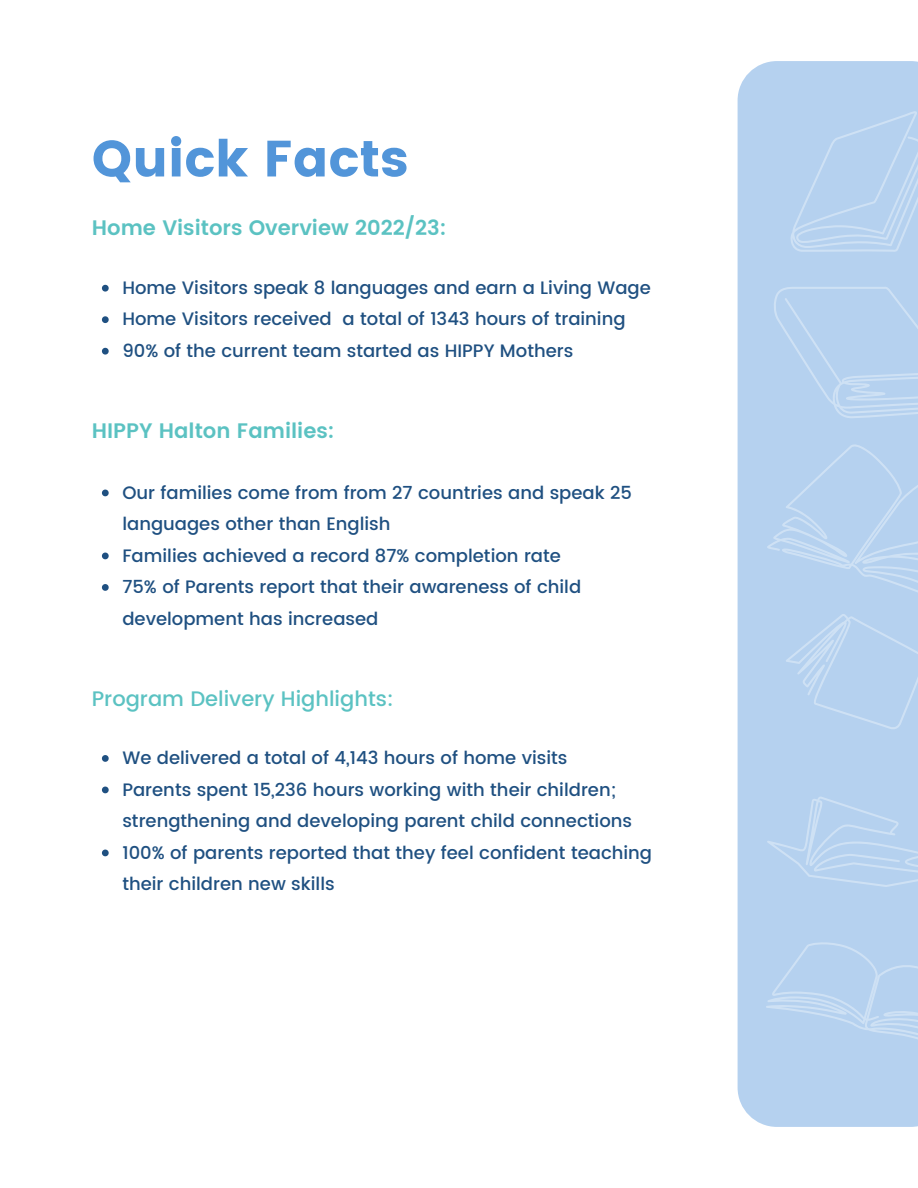
<style>
.page{position:relative;width:918px;height:1188px;background:#fff}
.page>*{position:absolute;margin:0;border:0;box-sizing:border-box;transform-origin:0 0}
.t1{font:51px "Poppins";color:#5295d9}
.t2{font:600 21px "Poppins";color:#5bc2c2}
.t3{font:500 21px "Poppins";color:#5bc2c2}
.t4{font:500 18px/31.5px "Poppins";color:#1f5081}
</style>
<div class="page">
<div style="left:738px;top:61px;width:180px;height:1066px;background:#b5d1ef"></div>
<svg style="left:102px;top:285px;width:7px;height:7px"></svg>
<svg style="left:102px;top:316px;width:7px;height:7px"></svg>
<svg style="left:102px;top:348px;width:7px;height:7px"></svg>
<svg style="left:102px;top:490px;width:7px;height:6px"></svg>
<svg style="left:102px;top:553px;width:7px;height:6px"></svg>
<svg style="left:102px;top:584px;width:7px;height:7px"></svg>
<svg style="left:102px;top:755px;width:7px;height:7px"></svg>
<svg style="left:102px;top:787px;width:7px;height:6px"></svg>
<svg style="left:102px;top:850px;width:7px;height:6px"></svg>
<svg style="left:766px;top:92px;width:152px;height:990px;background:#b6d2ef"></svg>
<p class="t1" style="left:92px;top:129px;width:318px">Quick Facts</p>
<p class="t2" style="left:92px;top:216px;width:356px">Home Visitors Overview 2022/23:</p>
<p class="t4" style="left:122px;top:272px;width:530px">Home Visitors speak 8 languages and earn a Living Wage</p>
<p class="t4" style="left:122px;top:303px;width:505px">Home Visitors received a total of 1343 hours of training</p>
<p class="t4" style="left:122px;top:335px;width:452px">90% of the current team started as HIPPY Mothers</p>
<p class="t2" style="left:92px;top:418px;width:244px">HIPPY Halton Families:</p>
<p class="t4" style="left:122px;top:477px;width:511px">Our families come from from 27 countries and speak 25 languages other than English</p>
<p class="t4" style="left:122px;top:540px;width:440px">Families achieved a record 87% completion rate</p>
<p class="t4" style="left:122px;top:571px;width:460px">75% of Parents report that their awareness of child development has increased</p>
<p class="t3" style="left:92px;top:686px;width:303px">Program Delivery Highlights:</p>
<p class="t4" style="left:122px;top:742px;width:447px">We delivered a total of 4,143 hours of home visits</p>
<p class="t4" style="left:122px;top:774px;width:511px">Parents spent 15,236 hours working with their children; strengthening and developing parent child connections</p>
<p class="t4" style="left:122px;top:837px;width:531px">100% of parents reported that they feel confident teaching their children new skills</p>
</div>
